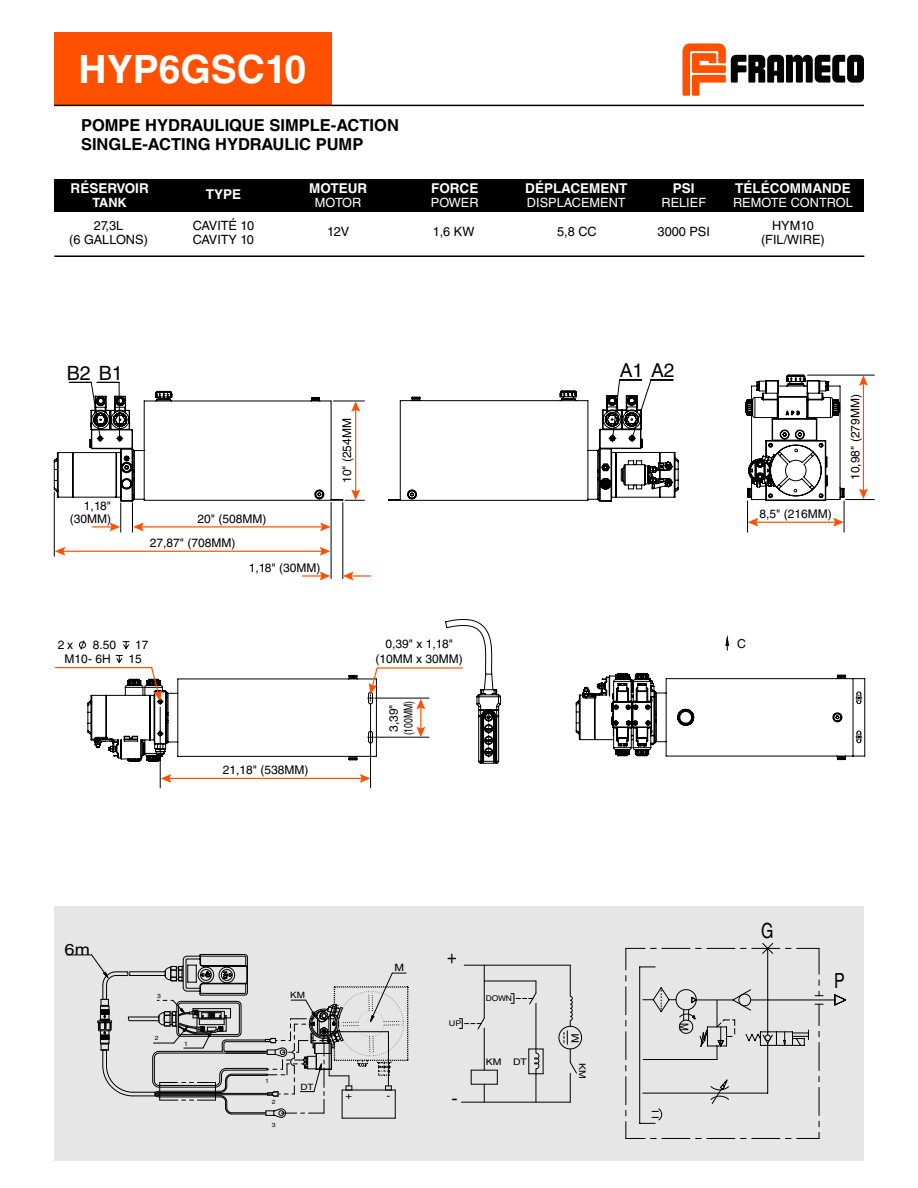
<style>
.page{position:relative;width:918px;height:1188px;background:#fff}
.page>*{position:absolute;margin:0;border:0;box-sizing:border-box;transform-origin:0 0}
.t1{font:700 39px "Helvetica LT Std";color:#fff}
.t2{font:21px "Helvetica LT Std";color:#000;scale:.76 1}
.t3{font:20.85px "Helvetica LT Std";color:#000;scale:.76 1}
.t4{font:19.65px "Helvetica LT Std";color:#000}
.t5{font:19.2px "Helvetica LT Std";color:#000}
.t6{font:700 16.5px/19.5px "Helvetica LT Std";color:#000}
.t7{font:16.35px "Helvetica LT Std";color:#000;scale:1.15 1}
.t8{font:15.9px "Helvetica LT Std";color:#000;scale:1.15 1}
.t9{font:700 13.5px "Helvetica LT Std";color:#fff}
.t10{font:12.75px "Helvetica LT Std";color:#000}
.t11{font:12.75px "Helvetica LT Std";color:#fff}
.t12{font:12.75px "Helvetica LT Std";letter-spacing:-.03em;color:#000}
.t13{font:700 12.75px "Helvetica LT Std";color:#fff}
.t14{font:12.45px "Helvetica LT Std";color:#000;scale:.76 1}
.t15{font:12.3px "Helvetica LT Std";color:#000}
.t16{font:12px/14.4px "Helvetica LT Std";color:#000}
.t17{font:10.2px "Helvetica LT Std";color:#000;scale:1.15 1}
.t18{font:10.05px "Helvetica LT Std";color:#000;scale:1.15 1}
.t19{font:9.9px "Helvetica LT Std";color:#000;scale:1.15 1}
.t20{font:9.15px "Helvetica LT Std";color:#000;scale:1.15 1}
.t21{font:8.7px "Helvetica LT Std";color:#000;scale:1.15 1}
.t22{font:7.8px "Helvetica LT Std";letter-spacing:-.03em;color:#000;scale:1.08 1}
.t23{font:7.8px "Helvetica LT Std";letter-spacing:-.03em;color:#000;scale:1.15 1}
.t24{font:6px "Helvetica LT Std";color:#000;scale:1.15 1}
</style>
<div class="page">
<div style="left:54px;top:907px;width:810px;height:254px;background:#e6e6e6"></div>
<svg style="left:682px;top:43px;width:182px;height:53px"></svg>
<div style="left:54px;top:32px;width:278px;height:73px;background:#ff5000"></div>
<hr style="left:54px;top:105px;width:810px;height:1px;background:#000">
<div style="left:54px;top:179px;width:810px;height:33px;background:#000"></div>
<svg style="left:625px;top:943px;width:222px;height:196px"></svg>
<hr style="left:484px;top:965px;width:1px;height:53px;background:#000">
<hr style="left:464px;top:965px;width:106px;height:1px;background:#000">
<hr style="left:536px;top:1003px;width:1px;height:50px;background:#000">
<svg style="left:529px;top:1049px;width:15px;height:53px"></svg>
<hr style="left:570px;top:965px;width:1px;height:31px;background:#000">
<hr style="left:484px;top:981px;width:52px;height:1px;background:#000">
<svg style="left:459px;top:1017px;width:26px;height:13px"></svg>
<svg style="left:511px;top:981px;width:26px;height:24px"></svg>
<svg style="left:558px;top:996px;width:24px;height:106px"></svg>
<hr style="left:462px;top:1102px;width:108px;height:1px;background:#000">
<hr style="left:484px;top:1028px;width:1px;height:42px;background:#000">
<svg style="left:471px;top:1070px;width:27px;height:32px"></svg>
<hr style="left:342px;top:1118px;width:53px;height:1px;background:#000">
<svg style="left:67px;top:954px;width:342px;height:164px"></svg>
<hr style="left:54px;top:255px;width:810px;height:2px;background:#000">
<svg style="left:388px;top:379px;width:291px;height:123px"></svg>
<svg style="left:725px;top:635px;width:4px;height:16px"></svg>
<svg style="left:575px;top:673px;width:290px;height:87px"></svg>
<hr style="left:844px;top:501px;width:1px;height:31px;background:#000">
<hr style="left:747px;top:501px;width:1px;height:31px;background:#000">
<svg style="left:745px;top:374px;width:129px;height:127px"></svg>
<hr style="left:755px;top:522px;width:82px;height:1px;background:#ff5000">
<svg style="left:748px;top:518px;width:10px;height:9px"></svg>
<svg style="left:833px;top:518px;width:11px;height:9px"></svg>
<hr style="left:160px;top:707px;width:1px;height:81px;background:#000">
<hr style="left:370px;top:703px;width:1px;height:85px;background:#000">
<svg style="left:55px;top:619px;width:446px;height:164px"></svg>
<hr style="left:343px;top:503px;width:1px;height:76px;background:#000">
<hr style="left:331px;top:502px;width:1px;height:77px;background:#000">
<hr style="left:54px;top:492px;width:1px;height:64px;background:#000">
<hr style="left:62px;top:551px;width:261px;height:1px;background:#ff5000">
<svg style="left:320px;top:547px;width:10px;height:9px"></svg>
<svg style="left:55px;top:547px;width:10px;height:9px"></svg>
<svg style="left:53px;top:382px;width:311px;height:150px"></svg>
<hr style="left:302px;top:575px;width:21px;height:2px;background:#ff5000">
<svg style="left:320px;top:572px;width:10px;height:8px"></svg>
<hr style="left:350px;top:575px;width:21px;height:2px;background:#ff5000">
<svg style="left:343px;top:572px;width:10px;height:8px"></svg>
<h1 class="t1" style="left:79px;top:45px;width:229px">HYP6GSC10</h1>
<h3 class="t6" style="left:81px;top:115px;width:319px">POMPE HYDRAULIQUE SIMPLE-ACTION<br>SINGLE-ACTING HYDRAULIC PUMP</h3>
<p class="t9" style="left:71px;top:180px;width:80px">RÉSERVOIR</p>
<p class="t9" style="left:206px;top:186px;width:37px">TYPE</p>
<p class="t9" style="left:309px;top:180px;width:59px">MOTEUR</p>
<p class="t9" style="left:431px;top:180px;width:49px">FORCE</p>
<p class="t9" style="left:525px;top:180px;width:104px">DÉPLACEMENT</p>
<p class="t9" style="left:673px;top:180px;width:23px">PSI</p>
<p class="t9" style="left:735px;top:180px;width:117px">TÉLÉCOMMANDE</p>
<p class="t13" style="left:93px;top:195px;width:36px">TANK</p>
<p class="t11" style="left:315px;top:195px;width:48px">MOTOR</p>
<p class="t11" style="left:431px;top:195px;width:49px">POWER</p>
<p class="t11" style="left:527px;top:195px;width:100px">DISPLACEMENT</p>
<p class="t11" style="left:661px;top:195px;width:46px">RELIEF</p>
<p class="t11" style="left:733px;top:195px;width:121px">REMOTE CONTROL</p>
<p class="t10" style="left:94px;top:218px;width:31px">27,3L</p>
<p class="t12" style="left:193px;top:218px;width:63px">CAVITÉ 10</p>
<p class="t10" style="left:772px;top:218px;width:43px">HYM10</p>
<p class="t10" style="left:327px;top:224px;width:24px">12V</p>
<p class="t10" style="left:433px;top:224px;width:43px">1,6 KW</p>
<p class="t10" style="left:557px;top:224px;width:41px">5,8 CC</p>
<p class="t10" style="left:658px;top:224px;width:54px">3000 PSI</p>
<p class="t10" style="left:69px;top:232px;width:80px">(6 GALLONS)</p>
<p class="t12" style="left:193px;top:232px;width:63px">CAVITY 10</p>
<p class="t10" style="left:761px;top:232px;width:65px">(FIL/WIRE)</p>
<h3 class="t4" style="left:67px;top:361px;width:58px">B2 B1</h3>
<p class="t16" style="left:70px;top:500px;width:43px;line-height:12.8px;text-align:right">1,18" (30MM)</p>
<p class="t16" style="left:197px;top:512px;width:70px">20" (508MM)</p>
<p class="t16" style="left:150px;top:536px;width:87px">27,87" (708MM)</p>
<p class="t16" style="left:249px;top:560px;width:73px">1,18" (30MM)</p>
<p class="t16" style="left:340px;top:483px;width:66px;rotate:-90deg">10" (254MM</p>
<p class="t16" style="left:58px;top:637px;width:17px">2 x</p>
<p class="t16" style="left:93px;top:637px;width:25px">8.50</p>
<p class="t16" style="left:135px;top:637px;width:15px">17</p>
<p class="t16" style="left:386px;top:637px;width:69px">0,39" x 1,18"</p>
<p class="t16" style="left:65px;top:651px;width:48px">M10- 6H</p>
<p class="t16" style="left:129px;top:651px;width:15px">15</p>
<p class="t16" style="left:376px;top:651px;width:89px">(10MM x 30MM)</p>
<p class="t16" style="left:223px;top:762px;width:87px">21,18" (538MM)</p>
<p class="t16" style="left:387px;top:735px;width:36px;rotate:-90deg">3,39" (100MM)</p>
<h3 class="t5" style="left:620px;top:359px;width:56px">A1 A2</h3>
<p class="t16" style="left:760px;top:506px;width:74px">8,5" (216MM)</p>
<p class="t16" style="left:848px;top:480px;width:87px;rotate:-90deg">10,98" (279MM)</p>
<p class="t15" style="left:737px;top:637px;width:10px">C</p>
<h3 class="t8" style="left:65px;top:940px;width:23px">6m</h3>
<p class="t24" style="left:157px;top:993px;width:5px">3</p>
<p class="t24" style="left:155px;top:1035px;width:5px">2</p>
<p class="t24" style="left:184px;top:1041px;width:5px">1</p>
<p class="t21" style="left:290px;top:990px;width:14px">KM</p>
<p class="t24" style="left:265px;top:1077px;width:5px">1</p>
<p class="t24" style="left:272px;top:1098px;width:5px">2</p>
<p class="t24" style="left:272px;top:1121px;width:5px">3</p>
<p class="t21" style="left:300px;top:1082px;width:13px">DT</p>
<p class="t17" style="left:394px;top:962px;width:10px">M</p>
<p class="t19" style="left:346px;top:1089px;width:7px">+</p>
<p class="t19" style="left:387px;top:1089px;width:5px">-</p>
<h3 class="t7" style="left:463px;top:953px;width:11px;rotate:90deg">+</h3>
<p class="t23" style="left:449px;top:1019px;width:12px">UP</p>
<h3 class="t7" style="left:452px;top:1089px;width:7px">-</h3>
<p class="t22" style="left:486px;top:994px;width:26px">DOWN</p>
<p class="t20" style="left:486px;top:1057px;width:15px">KM</p>
<p class="t20" style="left:513px;top:1057px;width:14px">DT</p>
<p class="t18" style="left:570px;top:1043px;width:10px;rotate:-90deg">M</p>
<p class="t20" style="left:588px;top:1063px;width:15px;rotate:90deg">KM</p>
<p class="t14" style="left:691px;top:1023px;width:12px;rotate:90deg">M</p>
<h2 class="t2" style="left:761px;top:918px;width:18px">G</h2>
<h3 class="t3" style="left:834px;top:969px;width:15px">P</h3>
</div>
